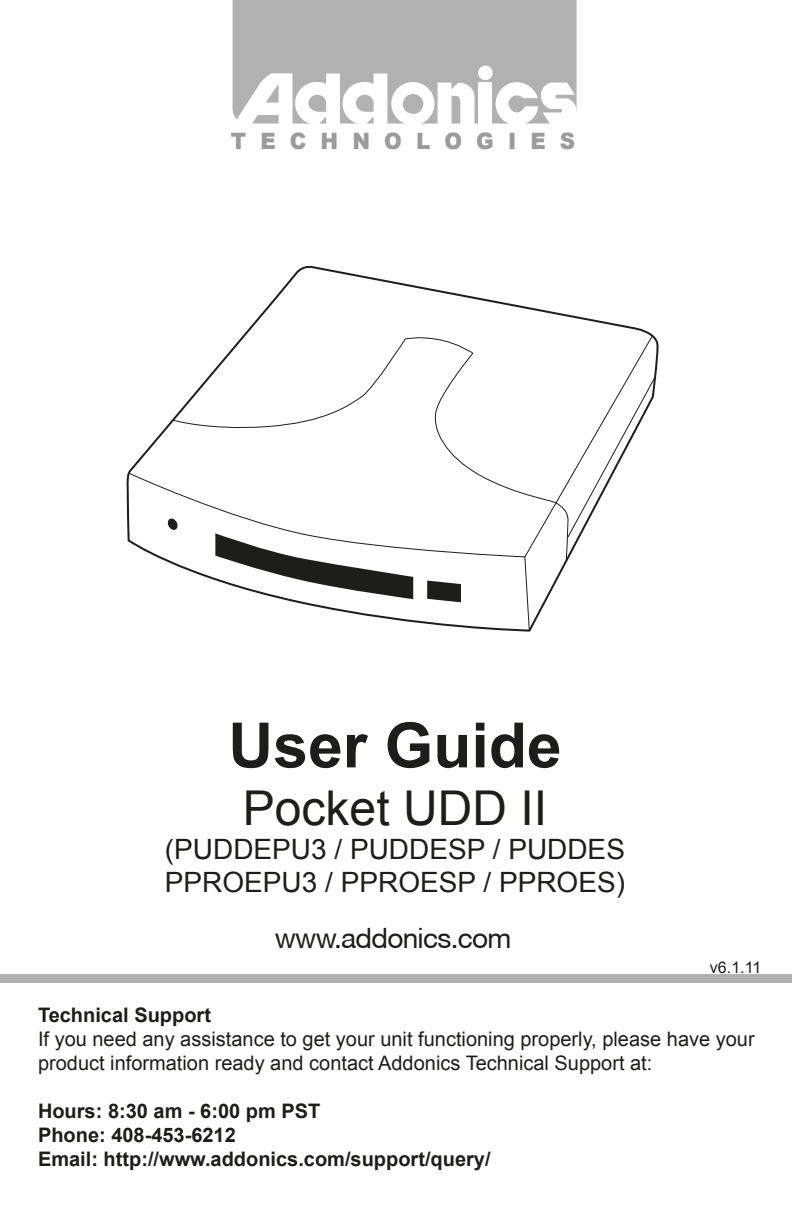
<style>
.page{position:relative;width:792px;height:1224px;background:#fff}
.page>*{position:absolute;margin:0;border:0;box-sizing:border-box;transform-origin:0 0}
.t1{font:700 62.4px "Arial";color:#1d1d1b}
.t2{font:48px "Arial";color:#1d1d1b}
.t3{font:28px/33.6px "Arial";color:#1d1d1b}
.t4{font:28px "Helvetica Neue CE";letter-spacing:-.025em;color:#1d1d1b}
.t5{font:900 22.6px "Arial";color:#9c9b9b;scale:.94 1}
.t6{font:20px/24px "Arial";color:#1d1d1b}
.t7{font:700 20px/24px "Arial";color:#1d1d1b}
.t8{font:16px "Arial";color:#1d1d1b}
</style>
<div class="page">
<div style="left:0;top:974px;width:792px;height:9px;background:#b1b1b1"></div>
<div style="left:233px;top:0;width:344px;height:124px;background:#b1b1b1"></div>
<div style="left:478px;top:83px;width:14px;height:42px;background:#fff"></div>
<svg style="left:496px;top:82px;width:81px;height:42px"></svg>
<svg style="left:233px;top:73px;width:242px;height:51px"></svg>
<div style="left:478px;top:66px;width:15px;height:14px;background:#fff;border-radius:50%"></div>
<svg style="left:126px;top:265px;width:533px;height:367px"></svg>
<svg style="left:129px;top:336px;width:524px;height:221px"></svg>
<svg style="left:524px;top:562px;width:6px;height:69px"></svg>
<svg style="left:171px;top:336px;width:398px;height:226px"></svg>
<svg style="left:566px;top:376px;width:90px;height:163px"></svg>
<svg style="left:215px;top:533px;width:198px;height:66px"></svg>
<svg style="left:167px;top:518px;width:11px;height:13px"></svg>
<svg style="left:427px;top:581px;width:34px;height:21px"></svg>
<p class="t5" style="left:231px;top:125px;width:368px">T E C H N O L O G I E S</p>
<h1 class="t1" style="left:228px;top:704px;width:335px">User Guide</h1>
<h2 class="t2" style="left:243px;top:777px;width:306px">Pocket UDD II</h2>
<h3 class="t3" style="left:165px;top:832px;width:462px">(PUDDEPU3 / PUDDESP / PUDDES<br>PPROEPU3 / PPROESP / PPROES)</h3>
<h3 class="t4" style="left:275px;top:921px;width:238px">www.addonics.com</h3>
<p class="t8" style="left:710px;top:957px;width:53px">v6.1.11</p>
<p class="t7" style="left:38px;top:1004px;width:175px">Technical Support</p>
<p class="t6" style="left:38px;top:1028px;width:718px">If you need any assistance to get your unit functioning properly, please have your product information ready and contact Addonics Technical Support at:</p>
<p class="t7" style="left:38px;top:1100px;width:454px">Hours: 8:30 am - 6:00 pm PST<br>Phone: 408-453-6212<br>Email: http://www.addonics.com/support/query/</p>
</div>
